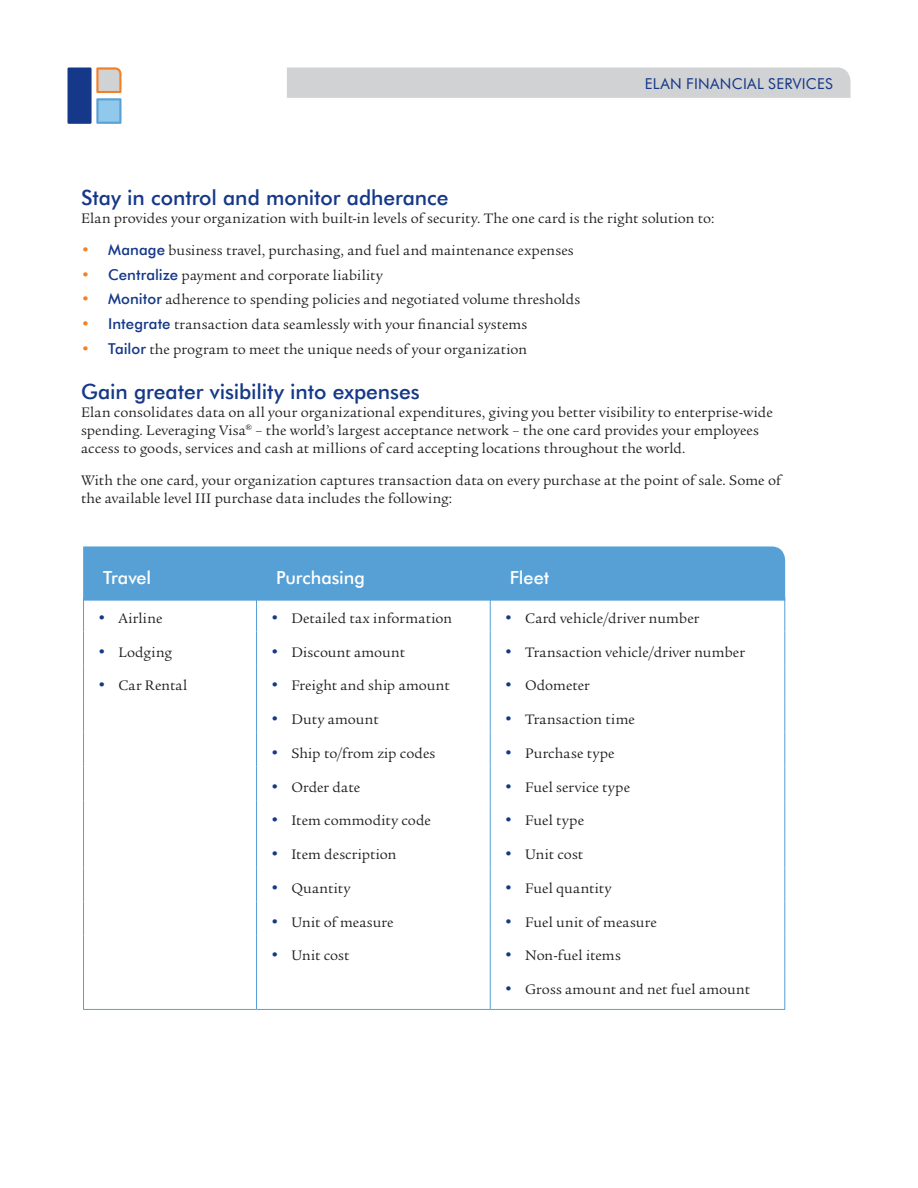
<style>
.page{position:relative;width:918px;height:1188px;background:#fff}
.page>*{position:absolute;margin:0;border:0;box-sizing:border-box;transform-origin:0 0}
.Subhead_A{font:500 21px "Futura TL";letter-spacing:-.005em;color:#153888}
.t1{font:500 18px "Futura TL";letter-spacing:-.005em;color:#fff}
.Bullets_-_Complex{font:15px/18px "Legacy Serif Std";letter-spacing:.01em;color:#231f20}
.Bullets_-_Complex_co{font:15px "Legacy Serif Std";letter-spacing:.01em;color:#231f20}
.t2{font:15px "Futura TL";letter-spacing:.02em;color:#153888}
.s1{font-family:"Futura TL";font-weight:700;color:#f48026}
.s2{font-family:"Futura TL";font-weight:500;color:#153888}
</style>
<div class="page">
<div style="left:68px;top:68px;width:24px;height:56px;background:#153888"></div>
<svg style="left:96px;top:68px;width:25px;height:56px"></svg>
<div style="left:287px;top:68px;width:563px;height:30px;background:#d1d2d4"></div>
<div style="left:83px;top:546px;width:702px;height:55px;background:#56a0d5"></div>
<hr style="left:83px;top:598px;width:1px;height:33px;background:#56a0d5">
<hr style="left:256px;top:598px;width:1px;height:33px;background:#56a0d5">
<hr style="left:784px;top:598px;width:1px;height:33px;background:#56a0d5">
<hr style="left:83px;top:631px;width:1px;height:34px;background:#56a0d5">
<hr style="left:256px;top:631px;width:1px;height:34px;background:#56a0d5">
<hr style="left:784px;top:631px;width:1px;height:34px;background:#56a0d5">
<hr style="left:83px;top:665px;width:1px;height:34px;background:#56a0d5">
<hr style="left:256px;top:665px;width:1px;height:34px;background:#56a0d5">
<hr style="left:784px;top:665px;width:1px;height:34px;background:#56a0d5">
<hr style="left:83px;top:699px;width:1px;height:34px;background:#56a0d5">
<hr style="left:256px;top:699px;width:1px;height:34px;background:#56a0d5">
<hr style="left:784px;top:699px;width:1px;height:34px;background:#56a0d5">
<hr style="left:83px;top:733px;width:1px;height:33px;background:#56a0d5">
<hr style="left:256px;top:733px;width:1px;height:33px;background:#56a0d5">
<hr style="left:784px;top:733px;width:1px;height:33px;background:#56a0d5">
<hr style="left:83px;top:766px;width:1px;height:34px;background:#56a0d5">
<hr style="left:256px;top:766px;width:1px;height:34px;background:#56a0d5">
<hr style="left:784px;top:766px;width:1px;height:34px;background:#56a0d5">
<hr style="left:83px;top:800px;width:1px;height:34px;background:#56a0d5">
<hr style="left:256px;top:800px;width:1px;height:34px;background:#56a0d5">
<hr style="left:784px;top:800px;width:1px;height:34px;background:#56a0d5">
<hr style="left:83px;top:834px;width:1px;height:34px;background:#56a0d5">
<hr style="left:256px;top:834px;width:1px;height:34px;background:#56a0d5">
<hr style="left:784px;top:834px;width:1px;height:34px;background:#56a0d5">
<hr style="left:83px;top:868px;width:1px;height:33px;background:#56a0d5">
<hr style="left:256px;top:868px;width:1px;height:33px;background:#56a0d5">
<hr style="left:784px;top:868px;width:1px;height:33px;background:#56a0d5">
<hr style="left:83px;top:901px;width:1px;height:34px;background:#56a0d5">
<hr style="left:256px;top:901px;width:1px;height:34px;background:#56a0d5">
<hr style="left:784px;top:901px;width:1px;height:34px;background:#56a0d5">
<hr style="left:83px;top:935px;width:1px;height:34px;background:#56a0d5">
<hr style="left:256px;top:935px;width:1px;height:34px;background:#56a0d5">
<hr style="left:784px;top:935px;width:1px;height:34px;background:#56a0d5">
<hr style="left:83px;top:969px;width:1px;height:40px;background:#56a0d5">
<hr style="left:256px;top:969px;width:1px;height:40px;background:#56a0d5">
<hr style="left:784px;top:969px;width:1px;height:40px;background:#56a0d5">
<hr style="left:83px;top:1009px;width:173px;height:1px;background:#56a0d5">
<hr style="left:256px;top:1009px;width:234px;height:1px;background:#56a0d5">
<hr style="left:490px;top:1009px;width:295px;height:1px;background:#56a0d5">
<hr style="left:490px;top:598px;width:1px;height:33px;background:#56a0d5">
<hr style="left:490px;top:631px;width:1px;height:34px;background:#56a0d5">
<hr style="left:490px;top:665px;width:1px;height:34px;background:#56a0d5">
<hr style="left:490px;top:699px;width:1px;height:34px;background:#56a0d5">
<hr style="left:490px;top:733px;width:1px;height:33px;background:#56a0d5">
<hr style="left:490px;top:766px;width:1px;height:34px;background:#56a0d5">
<hr style="left:490px;top:800px;width:1px;height:34px;background:#56a0d5">
<hr style="left:490px;top:834px;width:1px;height:34px;background:#56a0d5">
<hr style="left:490px;top:868px;width:1px;height:33px;background:#56a0d5">
<hr style="left:490px;top:901px;width:1px;height:34px;background:#56a0d5">
<hr style="left:490px;top:935px;width:1px;height:34px;background:#56a0d5">
<hr style="left:490px;top:969px;width:1px;height:40px;background:#56a0d5">
<p class="t2" style="left:645px;top:73px;width:190px">ELAN FINANCIAL SERVICES</p>
<p class="Subhead_A" style="left:81px;top:184px;width:369px">Stay in control and monitor adherance</p>
<p class="Bullets_-_Complex" style="left:81px;top:210px;width:635px">Elan provides your organization with built-in levels of security. The one card is the right solution to:</p>
<p class="Bullets_-_Complex" style="left:81px;top:241px;width:494px"><span class="s1">•</span> <span class="s2">Manage</span> business travel, purchasing, and fuel and maintenance expenses</p>
<p class="Bullets_-_Complex" style="left:81px;top:266px;width:303px"><span class="s1">•</span> <span class="s2">Centralize</span> payment and corporate liability</p>
<p class="Bullets_-_Complex" style="left:81px;top:291px;width:501px"><span class="s1">•</span> <span class="s2">Monitor</span> adherence to spending policies and negotiated volume thresholds</p>
<p class="Bullets_-_Complex" style="left:81px;top:316px;width:448px"><span class="s1">•</span> <span class="s2">Integrate</span> transaction data seamlessly with your financial systems</p>
<p class="Bullets_-_Complex" style="left:81px;top:340px;width:448px"><span class="s1">•</span> <span class="s2">Tailor</span> the program to meet the unique needs of your organization</p>
<p class="Subhead_A" style="left:81px;top:378px;width:340px">Gain greater visibility into expenses</p>
<p class="Bullets_-_Complex" style="left:81px;top:404px;width:693px">Elan consolidates data on all your organizational expenditures, giving you better visibility to enterprise-wide spending. Leveraging Visa<sup>®</sup> – the world’s largest acceptance network – the one card provides your employees access to goods, services and cash at millions of card accepting locations throughout the world.</p>
<p class="Bullets_-_Complex" style="left:81px;top:471px;width:702px">With the one card, your organization captures transaction data on every purchase at the point of sale. Some of the available level III purchase data includes the following:</p>
<p class="t1" style="left:103px;top:567px;width:50px">Travel</p>
<p class="t1" style="left:276px;top:567px;width:90px">Purchasing</p>
<p class="t1" style="left:510px;top:567px;width:41px">Fleet</p>
<p class="Bullets_-_Complex_co" style="left:97px;top:610px;width:67px"><span class="s2">•</span> Airline</p>
<p class="Bullets_-_Complex_co" style="left:270px;top:610px;width:183px"><span class="s2">•</span> Detailed tax information</p>
<p class="Bullets_-_Complex_co" style="left:504px;top:610px;width:197px"><span class="s2">•</span> Card vehicle/driver number</p>
<p class="Bullets_-_Complex_co" style="left:97px;top:643px;width:76px"><span class="s2">•</span> Lodging</p>
<p class="Bullets_-_Complex_co" style="left:270px;top:643px;width:136px"><span class="s2">•</span> Discount amount</p>
<p class="Bullets_-_Complex_co" style="left:504px;top:643px;width:242px"><span class="s2">•</span> Transaction vehicle/driver number</p>
<p class="Bullets_-_Complex_co" style="left:97px;top:677px;width:91px"><span class="s2">•</span> Car Rental</p>
<p class="Bullets_-_Complex_co" style="left:270px;top:677px;width:181px"><span class="s2">•</span> Freight and ship amount</p>
<p class="Bullets_-_Complex_co" style="left:504px;top:677px;width:87px"><span class="s2">•</span> Odometer</p>
<p class="Bullets_-_Complex_co" style="left:270px;top:711px;width:110px"><span class="s2">•</span> Duty amount</p>
<p class="Bullets_-_Complex_co" style="left:504px;top:711px;width:132px"><span class="s2">•</span> Transaction time</p>
<p class="Bullets_-_Complex_co" style="left:270px;top:745px;width:167px"><span class="s2">•</span> Ship to/from zip codes</p>
<p class="Bullets_-_Complex_co" style="left:504px;top:745px;width:112px"><span class="s2">•</span> Purchase type</p>
<p class="Bullets_-_Complex_co" style="left:270px;top:778px;width:91px"><span class="s2">•</span> Order date</p>
<p class="Bullets_-_Complex_co" style="left:504px;top:778px;width:127px"><span class="s2">•</span> Fuel service type</p>
<p class="Bullets_-_Complex_co" style="left:270px;top:812px;width:162px"><span class="s2">•</span> Item commodity code</p>
<p class="Bullets_-_Complex_co" style="left:504px;top:812px;width:81px"><span class="s2">•</span> Fuel type</p>
<p class="Bullets_-_Complex_co" style="left:270px;top:846px;width:128px"><span class="s2">•</span> Item description</p>
<p class="Bullets_-_Complex_co" style="left:504px;top:846px;width:81px"><span class="s2">•</span> Unit cost</p>
<p class="Bullets_-_Complex_co" style="left:270px;top:880px;width:82px"><span class="s2">•</span> Quantity</p>
<p class="Bullets_-_Complex_co" style="left:504px;top:880px;width:109px"><span class="s2">•</span> Fuel quantity</p>
<p class="Bullets_-_Complex_co" style="left:270px;top:913px;width:125px"><span class="s2">•</span> Unit of measure</p>
<p class="Bullets_-_Complex_co" style="left:504px;top:913px;width:154px"><span class="s2">•</span> Fuel unit of measure</p>
<p class="Bullets_-_Complex_co" style="left:270px;top:947px;width:81px"><span class="s2">•</span> Unit cost</p>
<p class="Bullets_-_Complex_co" style="left:504px;top:947px;width:118px"><span class="s2">•</span> Non-fuel items</p>
<p class="Bullets_-_Complex_co" style="left:504px;top:981px;width:247px"><span class="s2">•</span> Gross amount and net fuel amount</p>
</div>
